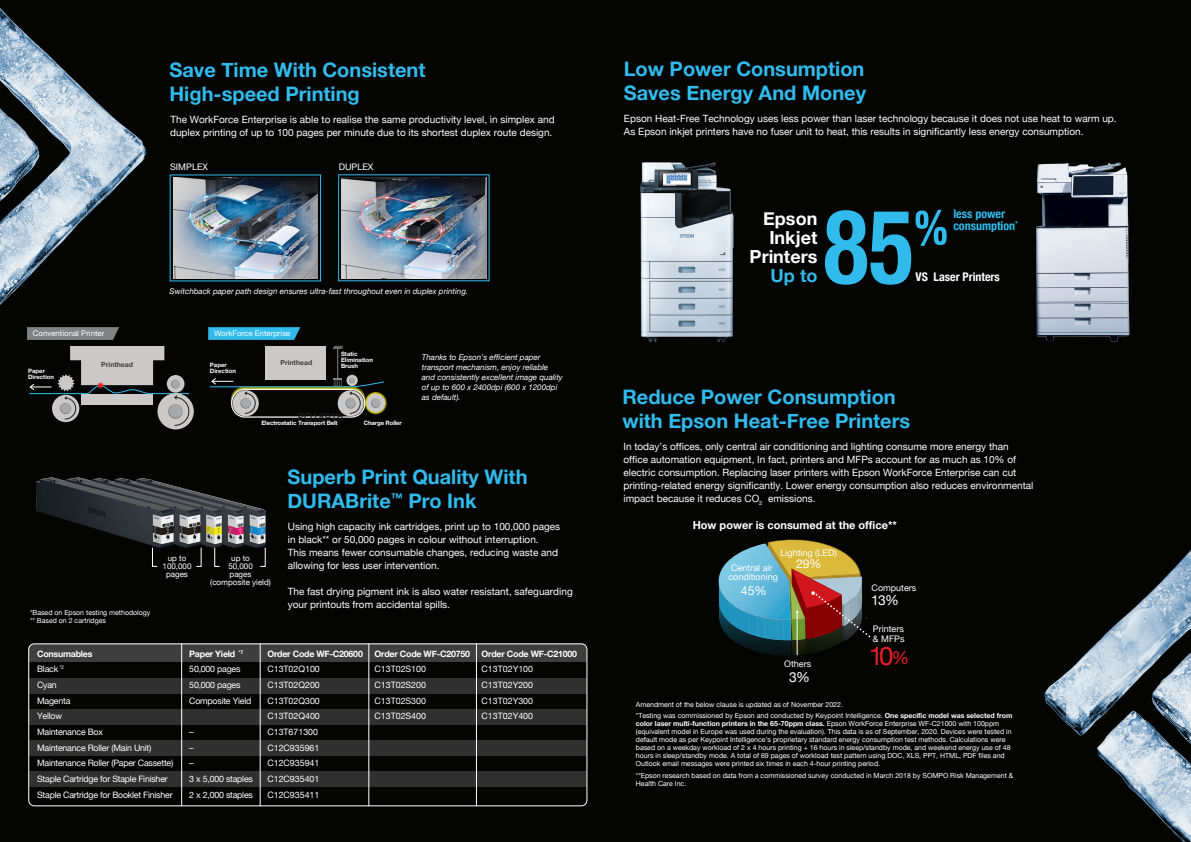
<style>
.page{position:relative;width:1191px;height:842px;background:#040503}
.page>*{position:absolute;margin:0;border:0;box-sizing:border-box;transform-origin:0 0}
.t1{font:700 condensed 103.6px "Helvetica Neue";color:#31bbed;scale:.9 1}
.t2{font:25.8px "Helvetica Neue";color:#ee1d23}
.t3{font:700 20px/24px "Helvetica Neue";color:#31bbed}
.t4{font:700 18px/19px "Helvetica Neue";color:#fff;text-align:right}
.t5{font:700 18px "Helvetica Neue";color:#31bbed}
.t6{font:13.9px "Helvetica Neue";color:#fff}
.t7{font:12.3px "Helvetica Neue";color:#fff}
.t8{font:700 condensed 12px/12px "Helvetica Neue";color:#31bbed}
.t9{font:12px "Myriad Pro";color:#231f20}
.t10{font:700 condensed 11.9px "Helvetica Neue";color:#fff}
.t11{font:700 11px "Helvetica Neue";color:#fff}
.t12{font:10px/13px "Helvetica Neue";color:#fff}
.t13{font:9px/10.9px "Helvetica Neue";color:#fff}
.t14{font:8.8px/15.7px "Helvetica Neue";letter-spacing:-.025em;color:#fff}
.t15{font:8.8px/15.7px "Helvetica Neue";color:#fff}
.t16{font:700 8.8px "Helvetica Neue";letter-spacing:-.025em;color:#fff}
.t17{font:italic 8px/10px "Helvetica Neue";color:#fff}
.t18{font:8px/8px "Helvetica Neue";color:#fff;text-align:center}
.t19{font:7.9px "Helvetica Neue";color:#fff}
.t20{font:7px/8px "Helvetica Neue";color:#fff}
.t21{font:700 6.9px "Helvetica Neue LT Std";color:#3e3e3f}
.t22{font:700 6px/6px "Helvetica Neue LT Std";color:#fff}
.s1{font-weight:700}
.s2{font-size:17.9px}
</style>
<div class="page">
<div style="left:232px;top:389px;width:133px;height:28px;background:#060705;border-radius:13px"></div>
<div style="left:231px;top:389px;width:134px;height:29px;border:1px solid #fff;border-radius:13px"></div>
<svg style="left:365px;top:392px;width:22px;height:22px"></svg>
<div style="left:266px;top:346px;width:60px;height:33px;background:#cac9c8"></div>
<img style="left:173px;top:177px;width:145px;height:101px">
<img style="left:341px;top:177px;width:145px;height:101px">
<img style="left:618px;top:160px;width:138px;height:183px">
<img style="left:1029px;top:156px;width:106px;height:192px">
<svg style="left:915px;top:210px;width:31px;height:36px"></svg>
<svg style="left:718px;top:540px;width:154px;height:116px;background:#5d675d"></svg>
<hr style="left:797px;top:612px;width:1px;height:43px;background:#fff">
<img style="left:36px;top:477px;width:230px;height:71px">
<svg style="left:152px;top:547px;width:6px;height:20px"></svg>
<svg style="left:196px;top:547px;width:6px;height:20px"></svg>
<svg style="left:214px;top:547px;width:6px;height:20px"></svg>
<svg style="left:260px;top:547px;width:6px;height:20px"></svg>
<svg style="left:208px;top:327px;width:92px;height:13px"></svg>
<svg style="left:27px;top:327px;width:92px;height:13px"></svg>
<svg style="left:346px;top:375px;width:12px;height:11px"></svg>
<div style="left:157px;top:393px;width:37px;height:36px;background:#cac9c8;border-radius:50%"></div>
<div style="left:233px;top:390px;width:26px;height:26px;background:#cac9c8;border-radius:50%"></div>
<div style="left:338px;top:390px;width:26px;height:26px;background:#cac9c8;border-radius:50%"></div>
<svg style="left:29px;top:346px;width:161px;height:80px;background:#5d5e5d"></svg>
<svg style="left:209px;top:377px;width:176px;height:37px"></svg>
<hr style="left:337px;top:348px;width:1px;height:31px;background:#818282">
<svg style="left:333px;top:346px;width:10px;height:3px"></svg>
<div style="left:28px;top:644px;width:558px;height:17px;background:#3e3e3f"></div>
<div style="left:28px;top:678px;width:558px;height:15px;background:#303031"></div>
<div style="left:28px;top:709px;width:558px;height:16px;background:#303031"></div>
<div style="left:28px;top:740px;width:558px;height:16px;background:#303031"></div>
<div style="left:28px;top:771px;width:558px;height:16px;background:#303031"></div>
<div style="left:28px;top:643px;width:559px;height:163px;border:1px solid #fff;border-radius:6px"></div>
<hr style="left:181px;top:644px;width:1px;height:162px;background:#fff">
<hr style="left:368px;top:644px;width:1px;height:162px;background:#fff">
<hr style="left:260px;top:644px;width:1px;height:162px;background:#fff">
<hr style="left:476px;top:644px;width:1px;height:162px;background:#fff">
<h3 class="t3" style="left:169px;top:59px;width:257px">Save Time With Consistent<br>High-speed Printing</h3>
<p class="t12" style="left:170px;top:113px;width:386px">The WorkForce Enterprise is able to realise the same productivity level, in simplex and duplex printing of up to 100 pages per minute due to its shortest duplex route design.</p>
<p class="t13" style="left:170px;top:162px;width:39px">SIMPLEX</p>
<p class="t13" style="left:339px;top:162px;width:36px">DUPLEX</p>
<p class="t19" style="left:33px;top:327px;width:73px">Conventional Printer</p>
<p class="t21" style="left:101px;top:360px;width:33px">Printhead</p>
<p class="t22" style="left:28px;top:367px;width:27px">Paper<br>Direction</p>
<p class="t17" style="left:169px;top:286px;width:300px">Switchback paper path design ensures ultra-fast throughout even in duplex printing.</p>
<p class="t19" style="left:214px;top:327px;width:78px">WorkForce Enterprise</p>
<p class="t21" style="left:280px;top:358px;width:33px">Printhead</p>
<p class="t22" style="left:341px;top:350px;width:33px">Static<br>Elimination<br>Brush</p>
<p class="t22" style="left:210px;top:362px;width:27px">Paper<br>Direction</p>
<p class="t9" style="left:298px;top:410px;width:47px">PO18916</p>
<p class="t22" style="left:261px;top:419px;width:78px">Electrostatic Transport Belt</p>
<p class="t22" style="left:364px;top:419px;width:40px">Charge Roller</p>
<p class="t17" style="left:422px;top:352px;width:142px">Thanks to Epson’s efficient paper transport mechanism, enjoy reliable and consistently excellent image quality of up to 600 x 2400dpi (600 x 1200dpi as default).</p>
<p class="t20" style="left:30px;top:609px;width:122px">*Based on Epson testing methodology ** Based on 2 cartridges</p>
<p class="t18" style="left:162px;top:554px;width:30px">up to<br>100,000 pages</p>
<p class="t18" style="left:210px;top:554px;width:62px">up to<br>50,000<br>pages (composite yield)</p>
<h3 class="t3" style="left:287px;top:465px;width:241px">Superb Print Quality With<br>DURABrite<sup>™</sup> Pro Ink</h3>
<p class="t12" style="left:288px;top:520px;width:274px">Using high capacity ink cartridges, print up to 100,000 pages in black** or 50,000 pages in colour without interruption.<br>This means fewer consumable changes, reducing waste and allowing for less user intervention.</p>
<p class="t12" style="left:288px;top:585px;width:286px">The fast drying pigment ink is also water resistant, safeguarding your printouts from accidental spills.</p>
<p class="t14" style="left:37px;top:646px;width:138px"><span class="s1">Consumables<br></span>Black <sup>*2<br></sup>Cyan<br>Magenta<br>Yellow<br>Maintenance Box<br>Maintenance Roller (Main Unit)<br>Maintenance Roller (Paper Cassette)<br>Staple Cartridge for Staple Finisher<br>Staple Cartridge for Booklet Finisher</p>
<p class="t14" style="left:189px;top:646px;width:64px"><span class="s1">Paper Yield</span> <sup>*7<br></sup>50,000 pages<br>50,000 pages<br>Composite Yield</p>
<p class="t14" style="left:189px;top:725px;width:65px">–<br>–<br>–<br>3 x 5,000 staples<br>2 x 2,000 staples</p>
<p class="t16" style="left:267px;top:647px;width:97px">Order Code WF-C20600</p>
<p class="t15" style="left:267px;top:662px;width:54px">C13T02Q100<br>C13T02Q200<br>C13T02Q300<br>C13T02Q400<br>C13T671300<br>C12C935961<br>C12C935941<br>C12C935401<br>C12C935411</p>
<p class="t16" style="left:374px;top:647px;width:97px">Order Code WF-C20750</p>
<p class="t14" style="left:374px;top:662px;width:53px;text-align:justify">C13T02S100<br>C13T02S200<br>C13T02S300<br>C13T02S400</p>
<p class="t16" style="left:481px;top:647px;width:97px">Order Code WF-C21000</p>
<p class="t14" style="left:481px;top:662px;width:53px;text-align:justify">C13T02Y100<br>C13T02Y200<br>C13T02Y300<br>C13T02Y400</p>
<h3 class="t3" style="left:623px;top:57px;width:244px">Low Power Consumption<br>Saves Energy And Money</h3>
<p class="t12" style="left:624px;top:113px;width:494px">Epson Heat-Free Technology uses less power than laser technology because it does not use heat to warm up.<br>As Epson inkjet printers have no fuser unit to heat, this results in significantly less energy consumption.</p>
<p class="t8" style="left:953px;top:207px;width:66px">less power consumption<sup>*</sup></p>
<h1 class="t1" style="left:823px;top:161px;width:102px">85</h1>
<h3 class="t4" style="left:749px;top:210px;width:69px">Epson<br>Inkjet<br>Printers</h3>
<h3 class="t5" style="left:770px;top:262px;width:48px">Up to</h3>
<p class="t10" style="left:915px;top:267px;width:86px">VS Laser Printers</p>
<h3 class="t3" style="left:622px;top:385px;width:289px">Reduce Power Consumption with Epson Heat-Free Printers</h3>
<p class="t12" style="left:623px;top:441px;width:411px">In today’s offices, only central air conditioning and lighting consume more energy than office automation equipment, In fact, printers and MFPs account for as much as 10% of electric consumption. Replacing laser printers with Epson WorkForce Enterprise can cut printing-related energy significantly. Lower energy consumption also reduces environmental impact because it reduces CO<sub>2</sub> emissions.</p>
<p class="t11" style="left:692px;top:516px;width:206px">How power is consumed at the office**</p>
<p class="t13" style="left:780px;top:548px;width:58px">Lighting (LED)</p>
<p class="t7" style="left:796px;top:555px;width:27px">29%</p>
<p class="t7" style="left:741px;top:582px;width:27px">45%</p>
<p class="t13" style="left:728px;top:564px;width:51px;line-height:8.9px;text-align:center">Central air conditioning</p>
<p class="t13" style="left:871px;top:583px;width:46px">Computers</p>
<h3 class="t6" style="left:871px;top:590px;width:29px">13%</h3>
<p class="t13" style="left:784px;top:659px;width:29px">Others</p>
<h3 class="t6" style="left:789px;top:667px;width:22px">3%</h3>
<p class="t20" style="left:636px;top:700px;width:209px">Amendment of the below clause is updated as of November 2022.</p>
<p class="t13" style="left:873px;top:623px;width:33px">Printers &amp; MFPs</p>
<h2 class="t2" style="left:868px;top:637px;width:42px">10<span class="s2">%</span></h2>
<p class="t20" style="left:636px;top:712px;width:378px">*Testing was commissioned by Epson and conducted by Keypoint Intelligence. <span class="s1">One specific model was selected from color laser multi-function printers in the 65-70ppm class.</span> Epson WorkForce Enterprise WF-C21000 with 100ppm (equivalent model in Europe was used during the evaluation). This data is as of September, 2020. Devices were tested in default mode as per Keypoint Intelligence’s proprietary standard energy consumption test methods. Calculations were based on a weekday workload of 2 x 4 hours printing + 16 hours in sleep/standby mode, and weekend energy use of 48 hours in sleep/standby mode. A total of 69 pages of workload test pattern using DOC, XLS, PPT, HTML, PDF files and Outlook email messages were printed six times in each 4-hour printing period.</p>
<p class="t20" style="left:636px;top:772px;width:379px">**Epson research based on data from a commissioned survey conducted in March 2018 by SOMPO Risk Management &amp;<br>Health Care Inc.</p>
</div>
